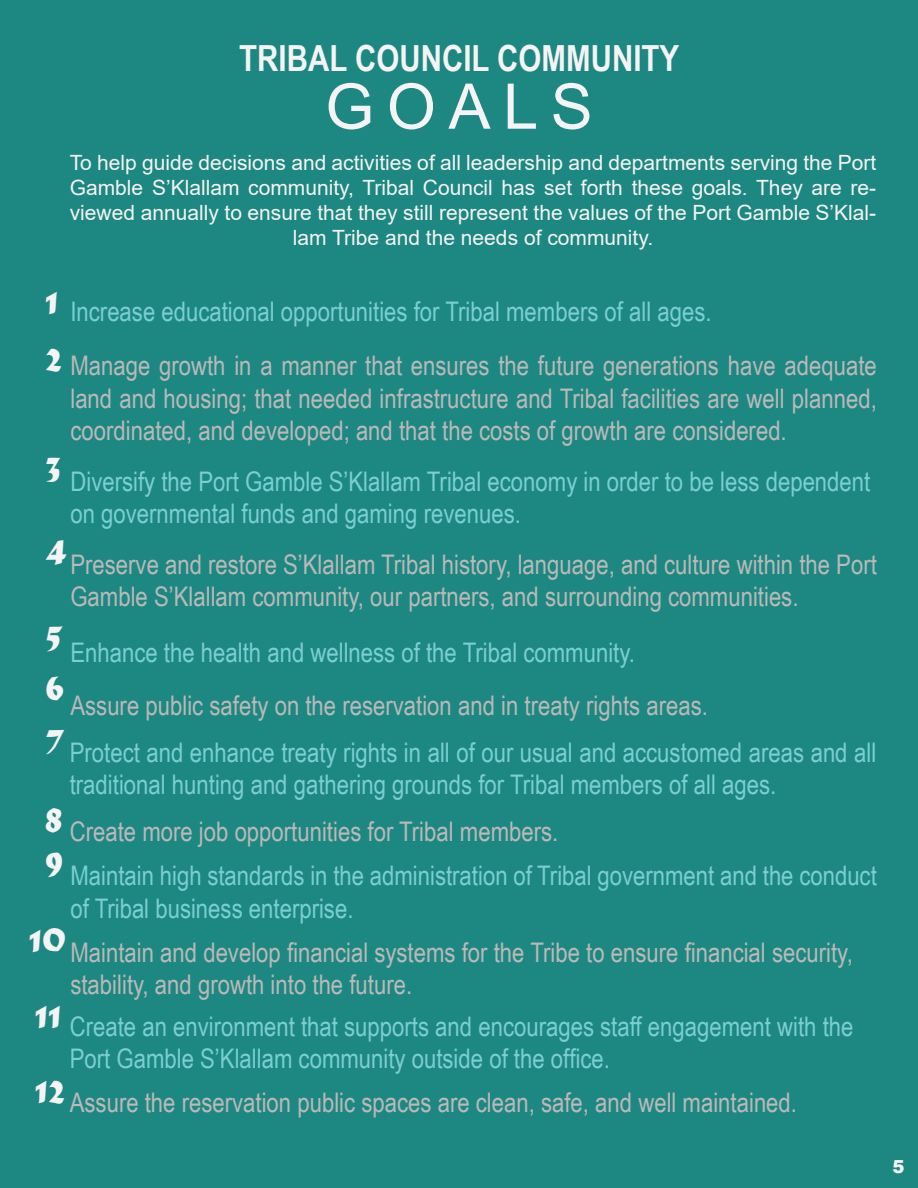
<style>
.page{position:relative;width:918px;height:1188px;background:#fff}
.page>*{position:absolute;margin:0;border:0;box-sizing:border-box;transform-origin:0 0}
.t1{font:63px "Arial";letter-spacing:.2em;color:#f5f3f3}
.t2{font:700 36px "Arial Narrow";color:#f5f3f3}
.t3{font:36px "Matura MT Script Capitals";color:#f5f3f3}
.t4{font:27px/32.4px "Arial Narrow";color:#bbb9b9}
.t5{font:27px/32.4px "Arial Narrow";color:#7bced3}
.t6{font:21px/25.2px "Arial";color:#f5f3f3;text-align:center}
.t7{font:900 18px "Arial";color:#f5f3f3}
</style>
<div class="page">
<svg style="left:0;top:0;width:1px;height:1188px"></svg>
<div style="left:1px;top:0;width:917px;height:1188px;background:#1d8881"></div>
<p class="t2" style="left:239px;top:31px;width:442px">TRIBAL COUNCIL COMMUNITY</p>
<p class="t1" style="left:325px;top:63px;width:269px">GOALS</p>
<p class="t6" style="left:70px;top:150px;width:808px">To help guide decisions and activities of all leadership and departments serving the Port Gamble S’Klallam community, Tribal Council has set forth these goals. They are re&shy;viewed annually to ensure that they still represent the values of the Port Gamble S’Klal&shy;lam Tribe and the needs of community.</p>
<p class="t3" style="left:45px;top:279px;width:15px">1</p>
<p class="t3" style="left:45px;top:336px;width:18px">2</p>
<p class="t3" style="left:45px;top:445px;width:17px">3</p>
<p class="t5" style="left:70px;top:294px;width:643px">Increase educational opportunities for Tribal members of all ages.</p>
<p class="t4" style="left:70px;top:349px;width:808px;text-align:justify">Manage growth in a manner that ensures the future generations have adequate land and housing; that needed infrastructure and Tribal facilities are well planned, coordinated, and developed; and that the costs of growth are considered.</p>
<p class="t5" style="left:70px;top:464px;width:801px">Diversify the Port Gamble S’Klallam Tribal economy in order to be less dependent on governmental funds and gaming revenues.</p>
<p class="t3" style="left:45px;top:529px;width:23px">4</p>
<p class="t4" style="left:70px;top:547px;width:808px">Preserve and restore S’Klallam Tribal history, language, and culture within the Port<br>Gamble S’Klallam community, our partners, and surrounding communities.</p>
<p class="t3" style="left:45px;top:614px;width:19px">5</p>
<p class="t5" style="left:70px;top:636px;width:566px">Enhance the health and wellness of the Tribal community.</p>
<p class="t3" style="left:45px;top:665px;width:20px">6</p>
<p class="t4" style="left:70px;top:688px;width:639px">Assure public safety on the reservation and in treaty rights areas.</p>
<p class="t3" style="left:45px;top:718px;width:19px">7</p>
<p class="t5" style="left:70px;top:735px;width:808px">Protect and enhance treaty rights in all of our usual and accustomed areas and all traditional hunting and gathering grounds for Tribal members of all ages.</p>
<p class="t3" style="left:45px;top:798px;width:18px">8</p>
<p class="t3" style="left:45px;top:841px;width:19px">9</p>
<p class="t4" style="left:70px;top:814px;width:490px">Create more job opportunities for Tribal members.</p>
<p class="t5" style="left:70px;top:859px;width:808px">Maintain high standards in the administration of Tribal government and the conduct of Tribal business enterprise.</p>
<p class="t3" style="left:29px;top:917px;width:38px">10</p>
<p class="t4" style="left:70px;top:935px;width:784px">Maintain and develop financial systems for the Tribe to ensure financial security, stability, and growth into the future.</p>
<p class="t3" style="left:35px;top:993px;width:28px">11</p>
<p class="t5" style="left:70px;top:1009px;width:785px">Create an environment that supports and encourages staff engagement with the<br>Port Gamble S’Klallam community outside of the office.</p>
<p class="t3" style="left:35px;top:1068px;width:31px">12</p>
<p class="t4" style="left:70px;top:1085px;width:729px">Assure the reservation public spaces are clean, safe, and well maintained.</p>
<p class="t7" style="left:893px;top:1153px;width:14px">5</p>
</div>
